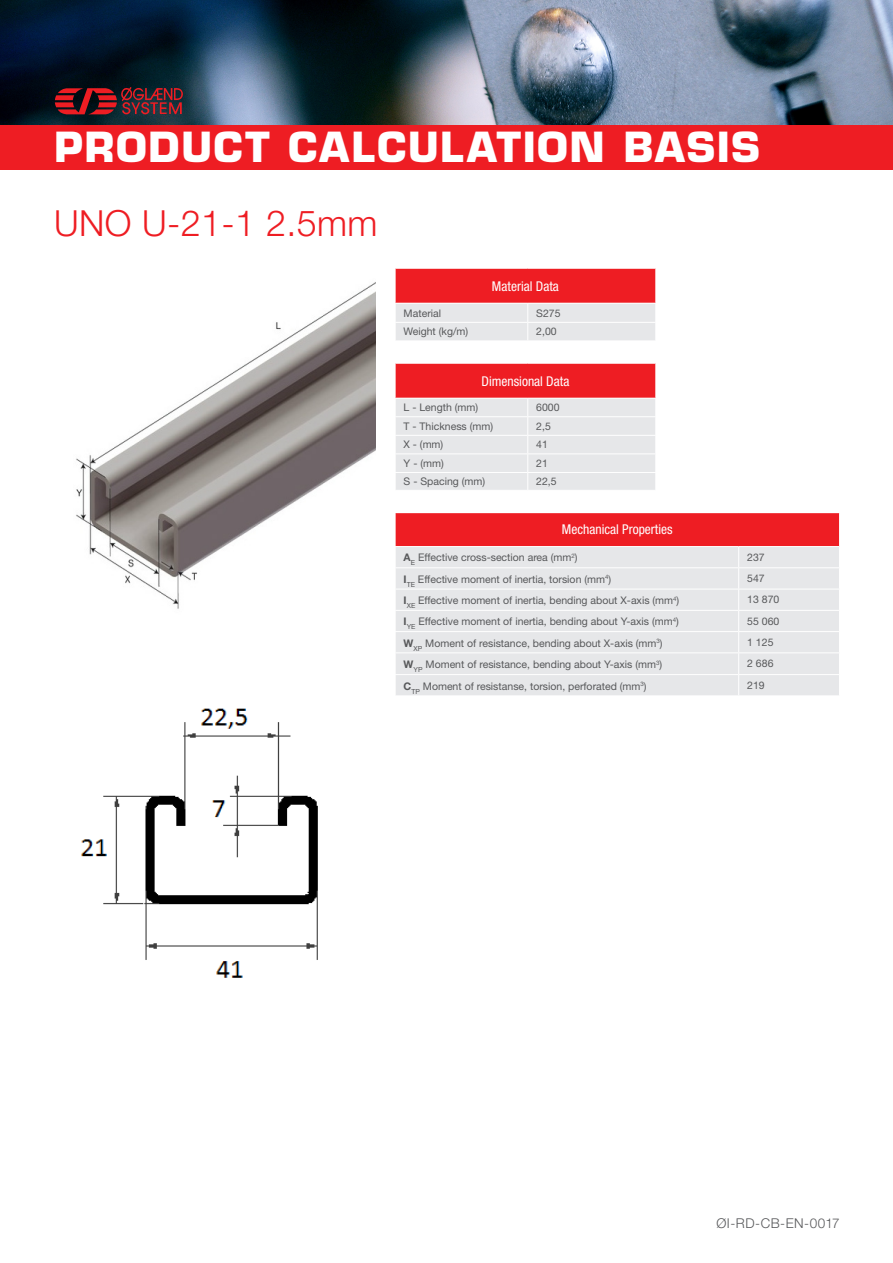
<style>
.page{position:relative;width:893px;height:1263px;background:#fff}
.page>*{position:absolute;margin:0;border:0;box-sizing:border-box;transform-origin:0 0}
.t1{font:700 40.5px "Eurostile LT Std";letter-spacing:.04em;color:#fff}
.Overskrift{font:300 36px "Helvetica Neue LT Std";letter-spacing:.01em;color:#ee1d23}
.t2{font:condensed 13.5px "Helvetica Neue LT Std";color:#fff}
.t3{font:300 13.5px "Helvetica Neue LT Std";letter-spacing:.035em;color:#57585a}
.t4{font:10.5px "Helvetica Neue LT Std";color:#57585a}
.s1{font-weight:700}
</style>
<div class="page">
<div style="left:0;top:125px;width:893px;height:45px;background:#ee1d23"></div>
<img style="left:0;top:0;width:893px;height:125px">
<svg style="left:55px;top:87px;width:128px;height:27px;background:#661f27"></svg>
<div style="left:395px;top:268px;width:261px;height:35px;background:#ee1d23"></div>
<hr style="left:395px;top:268px;width:133px;height:1px;background:#fff">
<hr style="left:395px;top:269px;width:1px;height:34px;background:#fff">
<hr style="left:528px;top:268px;width:128px;height:1px;background:#fff">
<hr style="left:655px;top:269px;width:1px;height:34px;background:#fff">
<div style="left:396px;top:304px;width:259px;height:36px;background:#e6e7e9"></div>
<div style="left:395px;top:363px;width:261px;height:35px;background:#ee1d23"></div>
<hr style="left:395px;top:363px;width:133px;height:1px;background:#fff">
<hr style="left:395px;top:364px;width:1px;height:34px;background:#fff">
<hr style="left:528px;top:363px;width:128px;height:1px;background:#fff">
<hr style="left:655px;top:364px;width:1px;height:34px;background:#fff">
<div style="left:396px;top:399px;width:259px;height:91px;background:#e6e7e9"></div>
<div style="left:395px;top:513px;width:444px;height:33px;background:#ee1d23"></div>
<div style="left:396px;top:547px;width:443px;height:148px;background:#e6e7e9"></div>
<hr style="left:395px;top:513px;width:1px;height:33px;background:#fff">
<hr style="left:395px;top:567px;width:344px;height:1px;background:#fff">
<hr style="left:739px;top:567px;width:101px;height:1px;background:#fff">
<hr style="left:395px;top:589px;width:344px;height:1px;background:#fff">
<hr style="left:739px;top:589px;width:101px;height:1px;background:#fff">
<hr style="left:395px;top:610px;width:344px;height:1px;background:#fff">
<hr style="left:739px;top:610px;width:101px;height:1px;background:#fff">
<hr style="left:395px;top:631px;width:344px;height:1px;background:#fff">
<hr style="left:739px;top:631px;width:101px;height:1px;background:#fff">
<hr style="left:395px;top:652px;width:344px;height:1px;background:#fff">
<hr style="left:739px;top:652px;width:101px;height:1px;background:#fff">
<hr style="left:395px;top:674px;width:344px;height:1px;background:#fff">
<hr style="left:739px;top:674px;width:101px;height:1px;background:#fff">
<svg style="left:738px;top:547px;width:1px;height:148px"></svg>
<img style="left:76px;top:282px;width:299px;height:327px">
<img style="left:81px;top:708px;width:237px;height:270px">
<h1 class="t1" style="left:54px;top:122px;width:708px">PRODUCT CALCULATION BASIS</h1>
<p class="Overskrift" style="left:54px;top:201px;width:325px">UNO U-21-1 2.5mm</p>
<p class="t2" style="left:492px;top:278px;width:68px">Material Data</p>
<p class="t4" style="left:404px;top:306px;width:39px">Material</p>
<p class="t4" style="left:536px;top:306px;width:26px">S275</p>
<p class="t4" style="left:404px;top:325px;width:66px">Weight (kg/m)</p>
<p class="t4" style="left:536px;top:325px;width:22px">2,00</p>
<p class="t2" style="left:481px;top:373px;width:89px">Dimensional Data</p>
<p class="t4" style="left:404px;top:401px;width:76px">L - Length (mm)</p>
<p class="t4" style="left:536px;top:401px;width:25px">6000</p>
<p class="t4" style="left:404px;top:420px;width:91px">T - Thickness (mm)</p>
<p class="t4" style="left:536px;top:420px;width:16px">2,5</p>
<p class="t4" style="left:404px;top:438px;width:41px">X - (mm)</p>
<p class="t4" style="left:536px;top:438px;width:13px">41</p>
<p class="t4" style="left:404px;top:457px;width:42px">Y - (mm)</p>
<p class="t4" style="left:536px;top:457px;width:13px">21</p>
<p class="t4" style="left:404px;top:475px;width:83px">S - Spacing (mm)</p>
<p class="t4" style="left:536px;top:475px;width:22px">22,5</p>
<p class="t2" style="left:562px;top:522px;width:112px">Mechanical Properties</p>
<p class="t4" style="left:404px;top:551px;width:175px"><span class="s1">A</span><sub>E</sub> Effective cross-section area (mm<sup>2</sup>)</p>
<p class="t4" style="left:747px;top:551px;width:19px">237</p>
<p class="t4" style="left:404px;top:573px;width:209px"><span class="s1">I</span><sub>TE</sub> Effective moment of inertia, torsion (mm<sup>4</sup>)</p>
<p class="t4" style="left:747px;top:572px;width:19px">547</p>
<p class="t4" style="left:404px;top:594px;width:277px"><span class="s1">I</span><sub>XE</sub> Effective moment of inertia, bending about X-axis (mm<sup>4</sup>)</p>
<p class="t4" style="left:747px;top:593px;width:34px">13 870</p>
<p class="t4" style="left:404px;top:615px;width:277px"><span class="s1">I</span><sub>YE</sub> Effective moment of inertia, bending about Y-axis (mm<sup>4</sup>)</p>
<p class="t4" style="left:747px;top:615px;width:34px">55 060</p>
<p class="t4" style="left:404px;top:636px;width:261px"><span class="s1">W</span><sub>XP</sub> Moment of resistance, bending about X-axis (mm<sup>3</sup>)</p>
<p class="t4" style="left:747px;top:636px;width:28px">1 125</p>
<p class="t4" style="left:404px;top:658px;width:260px"><span class="s1">W</span><sub>YP</sub> Moment of resistance, bending about Y-axis (mm<sup>3</sup>)</p>
<p class="t4" style="left:747px;top:657px;width:28px">2 686</p>
<p class="t4" style="left:404px;top:679px;width:245px"><span class="s1">C</span><sub>TP</sub> Moment of resistanse, torsion, perforated (mm<sup>3</sup>)</p>
<p class="t4" style="left:747px;top:679px;width:19px">219</p>
<p class="t3" style="left:716px;top:1215px;width:125px">ØI-RD-CB-EN-0017</p>
</div>
